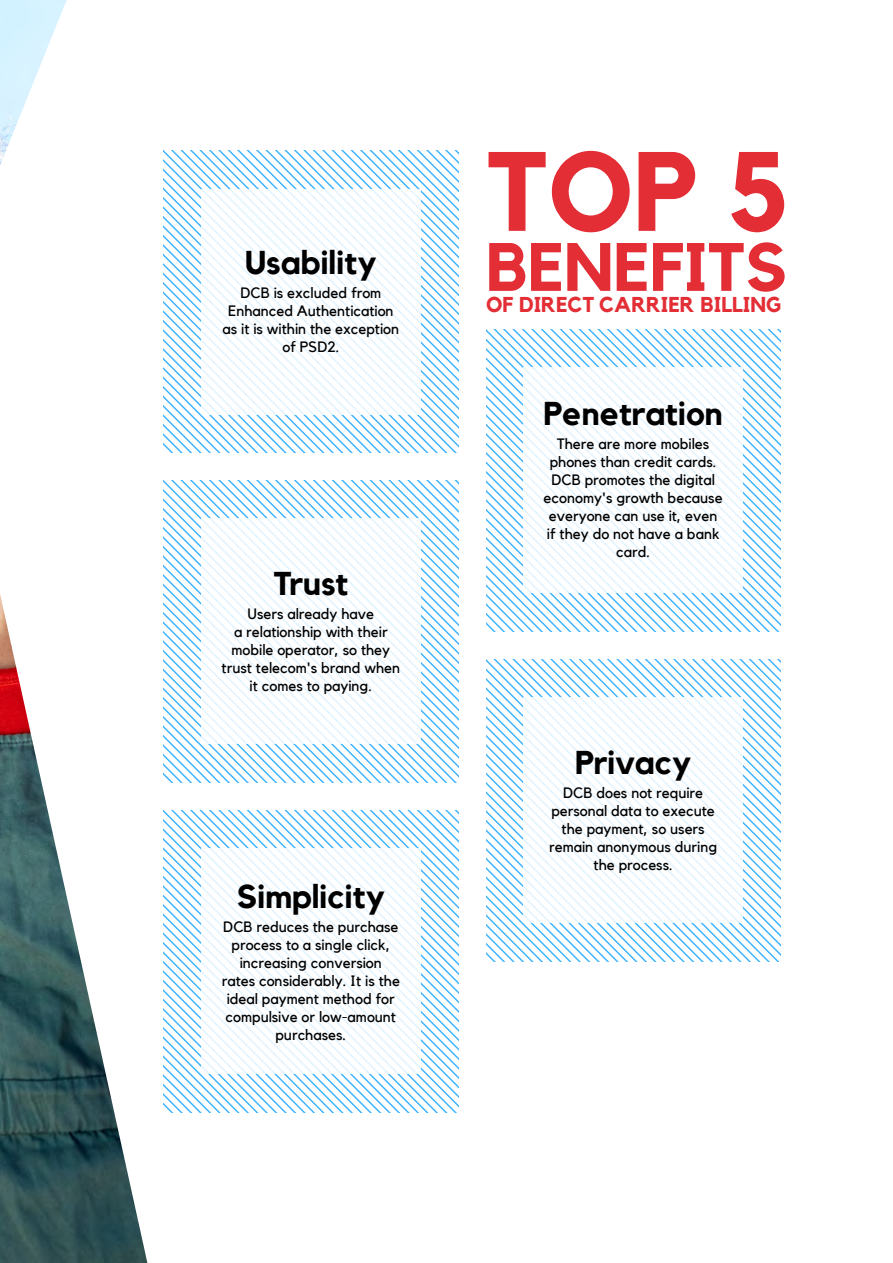
<style>
.page{position:relative;width:893px;height:1263px;background:#fff}
.page>*{position:absolute;margin:0;border:0;box-sizing:border-box;transform-origin:0 0}
.t1{font:700 111.3px "Kollektif";color:#e32e36}
.t2{font:700 67.5px "Kollektif";color:#e32e36}
.t3{font:700 32.85px "Kollektif";color:#000}
.t4{font:700 21.45px "Kollektif";color:#e32e36}
.t5{font:15px/18px "Kollektif";color:#000;text-align:center}
</style>
<div class="page">
<img style="left:0;top:0;width:67px;height:748px">
<svg style="left:0;top:748px;width:147px;height:515px"></svg>
<svg style="left:164px;top:150px;width:294px;height:303px"></svg>
<svg style="left:201px;top:189px;width:220px;height:225px"></svg>
<svg style="left:164px;top:480px;width:294px;height:303px"></svg>
<svg style="left:201px;top:519px;width:220px;height:225px"></svg>
<svg style="left:164px;top:810px;width:294px;height:302px"></svg>
<svg style="left:201px;top:849px;width:220px;height:225px"></svg>
<svg style="left:486px;top:329px;width:294px;height:302px"></svg>
<svg style="left:523px;top:368px;width:220px;height:225px"></svg>
<svg style="left:486px;top:659px;width:294px;height:302px"></svg>
<svg style="left:523px;top:697px;width:220px;height:226px"></svg>
<h3 class="t3" style="left:245px;top:244px;width:133px">Usability</h3>
<p class="t5" style="left:223px;top:284px;width:178px">DCB is excluded from<br>Enhanced Authentication as it is within the exception of PSD2.</p>
<h3 class="t3" style="left:273px;top:564px;width:76px">Trust</h3>
<p class="t5" style="left:222px;top:605px;width:180px">Users already have<br>a relationship with their mobile operator, so they trust telecom's brand when it comes to paying.</p>
<h3 class="t3" style="left:237px;top:877px;width:150px">Simplicity</h3>
<p class="t5" style="left:222px;top:917px;width:180px">DCB reduces the purchase process to a single click, increasing conversion rates considerably. It is the ideal payment method for compulsive or low-amount purchases.</p>
<h1 class="t1" style="left:486px;top:127px;width:305px">TOP 5</h1>
<h2 class="t2" style="left:486px;top:228px;width:302px">BENEFITS</h2>
<h3 class="t4" style="left:486px;top:292px;width:297px">OF DIRECT CARRIER BILLING</h3>
<h3 class="t3" style="left:544px;top:395px;width:181px">Penetration</h3>
<p class="t5" style="left:544px;top:435px;width:181px">There are more mobiles phones than credit cards.<br>DCB promotes the digital economy's growth because everyone can use it, even if they do not have a bank card.</p>
<h3 class="t3" style="left:575px;top:743px;width:118px">Privacy</h3>
<p class="t5" style="left:549px;top:784px;width:170px">DCB does not require personal data to execute the payment, so users remain anonymous during the process.</p>
</div>
